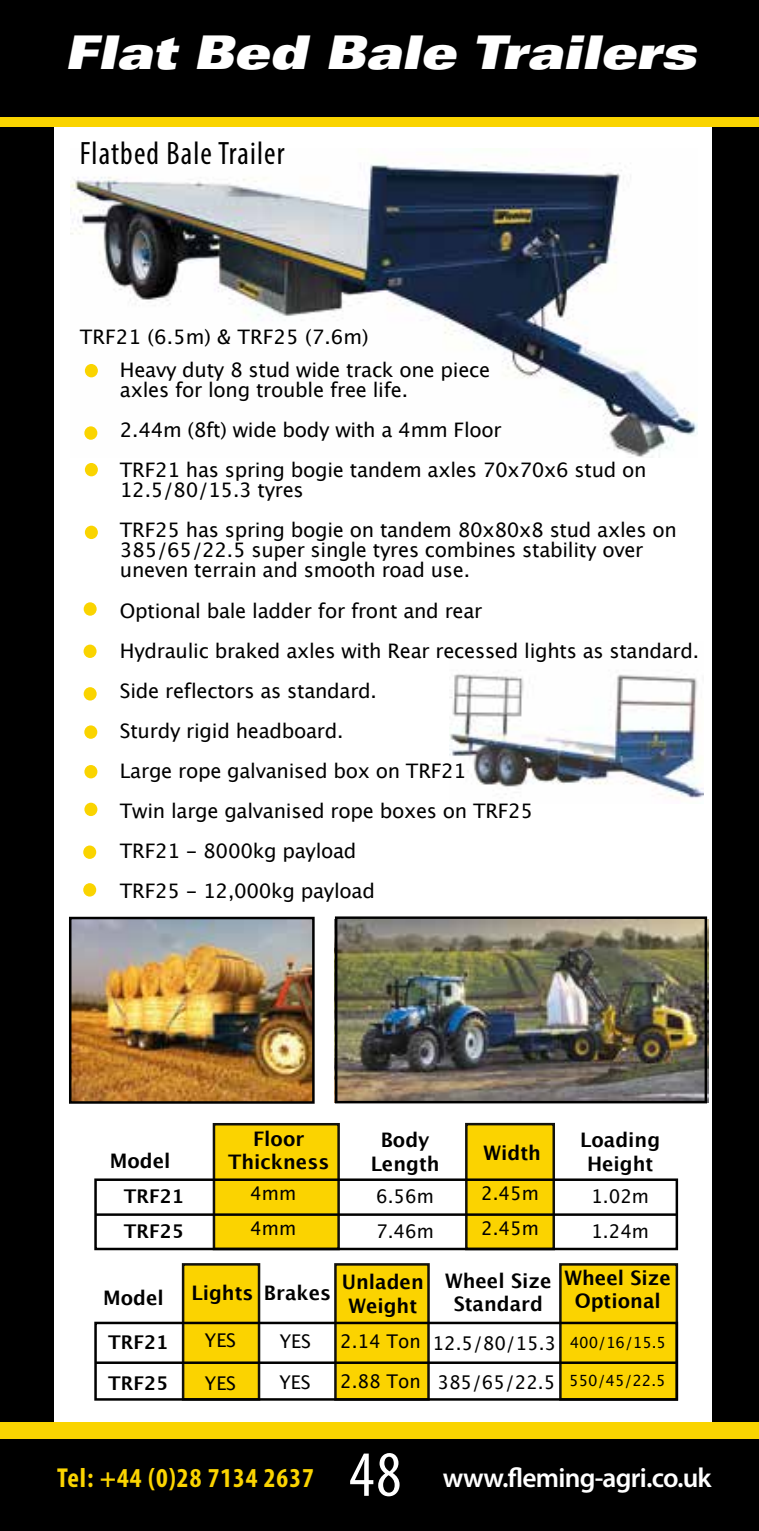
<style>
.page{position:relative;width:759px;height:1531px;background:#fff}
.page>*{position:absolute;margin:0;border:0;box-sizing:border-box;transform-origin:0 0}
.t1{font:condensed 65px "Myriad Pro";color:#fff}
.t2{font:46.5px "Univers LT Std X Black Ex Obl";color:#fff;scale:.9 1}
.t3{font:condensed 32.5px "Myriad Pro";letter-spacing:.035em;color:#000}
.t4{font:600 27.5px "Myriad Pro";letter-spacing:-.03em;color:#fff}
.t5{font:700 condensed 27.5px "Myriad Pro";letter-spacing:.035em;color:#fbd401}
.t6{font:20px/40px "Lucida Grande";letter-spacing:-.015em;color:#000}
.t7{font:700 20px/23.2px "Lucida Grande";color:#000;text-align:center}
.t8{font:19px/34.5px "Lucida Grande";color:#000}
.t9{font:700 19px/34.5px "Lucida Grande";color:#000}
.t10{font:15.5px "Lucida Grande";color:#000}
.s1{font-size:15.5px}
</style>
<div class="page">
<div style="left:0;top:0;width:758px;height:1531px;background:#000"></div>
<div style="left:55px;top:125px;width:656px;height:1299px;background:#fff"></div>
<div style="left:0;top:1422px;width:758px;height:16px;background:#fad400"></div>
<img style="left:70px;top:163px;width:627px;height:294px">
<img style="left:72px;top:920px;width:239px;height:181px">
<img style="left:334px;top:919px;width:374px;height:183px">
<div style="left:85px;top:364px;width:13px;height:13px;background:#fad400;border-radius:50%"></div>
<div style="left:84px;top:426px;width:13px;height:14px;background:#fad400;border-radius:50%"></div>
<div style="left:85px;top:463px;width:13px;height:13px;background:#fad400;border-radius:50%"></div>
<div style="left:84px;top:602px;width:13px;height:14px;background:#fad400;border-radius:50%"></div>
<div style="left:83px;top:644px;width:13px;height:14px;background:#fad400;border-radius:50%"></div>
<div style="left:84px;top:687px;width:13px;height:13px;background:#fad400;border-radius:50%"></div>
<div style="left:84px;top:725px;width:13px;height:14px;background:#fad400;border-radius:50%"></div>
<div style="left:84px;top:765px;width:13px;height:13px;background:#fad400;border-radius:50%"></div>
<div style="left:85px;top:526px;width:13px;height:13px;background:#fad400;border-radius:50%"></div>
<img style="left:449px;top:670px;width:254px;height:128px">
<div style="left:183px;top:1264px;width:76px;height:135px;background:#fbd300"></div>
<div style="left:182px;top:1263px;width:78px;height:137px;border:2px solid #13120d"></div>
<div style="left:560px;top:1264px;width:116px;height:135px;background:#fbd300"></div>
<div style="left:559px;top:1263px;width:118px;height:137px;border:2px solid #13120d"></div>
<div style="left:335px;top:1264px;width:93px;height:135px;background:#fbd300"></div>
<div style="left:334px;top:1263px;width:95px;height:137px;border:2px solid #13120d"></div>
<div style="left:214px;top:1124px;width:124px;height:125px;background:#fbd300"></div>
<div style="left:213px;top:1123px;width:127px;height:127px;border:2px solid #13120d"></div>
<div style="left:466px;top:1124px;width:87px;height:125px;background:#fbd300"></div>
<div style="left:465px;top:1123px;width:89px;height:127px;border:2px solid #13120d"></div>
<div style="left:94px;top:1178px;width:583px;height:72px;border:2px solid #000"></div>
<hr style="left:95px;top:1213px;width:581px;height:3px;background:#000">
<div style="left:84px;top:803px;width:13px;height:13px;background:#fad400;border-radius:50%"></div>
<div style="left:94px;top:1321px;width:583px;height:79px;border:2px solid #000"></div>
<hr style="left:95px;top:1361px;width:581px;height:3px;background:#000">
<div style="left:335px;top:916px;width:371px;height:187px;border:2px solid #000"></div>
<div style="left:69px;top:917px;width:245px;height:187px;border:2px solid #000"></div>
<div style="left:83px;top:845px;width:13px;height:14px;background:#fad400;border-radius:50%"></div>
<div style="left:83px;top:883px;width:13px;height:13px;background:#fad400;border-radius:50%"></div>
<div style="left:0;top:118px;width:758px;height:9px;background:#fad400"></div>
<h2 class="t2" style="left:65px;top:24px;width:703px">Flat Bed Bale Trailers</h2>
<h3 class="t3" style="left:80px;top:134px;width:206px">Flatbed Bale Trailer</h3>
<p class="t6" style="left:120px;top:320px;width:372px;line-height:33px;text-indent:-40px">TRF21 (6.5m) &amp; TRF25 (7.6m)<br>Heavy duty 8 stud wide track one piece</p>
<p class="t6" style="left:120px;top:370px;width:528px">axles for long trouble free life.<br>2.44m (8ft) wide body with a 4mm Floor<br>TRF21 has spring bogie tandem axles 70x70x6 stud on</p>
<p class="t6" style="left:120px;top:470px;width:558px">12.5/80/15.3 tyres<br>TRF25 has spring bogie on tandem 80x80x8 stud axles on</p>
<p class="t6" style="left:120px;top:540px;width:525px;line-height:20px">385/65/22.5 super single tyres combines stability over uneven terrain and smooth road use.</p>
<p class="t6" style="left:120px;top:590px;width:580px">Optional bale ladder for front and rear<br>Hydraulic braked axles with Rear recessed lights as standard.<br>Side reflectors as standard.<br>Sturdy rigid headboard.<br>Large rope galvanised box on TRF21<br>Twin large galvanised rope boxes on TRF25<br>TRF21 - 8000kg payload<br>TRF25 - 12,000kg payload</p>
<p class="t7" style="left:110px;top:1149px;width:62px">Model</p>
<p class="t7" style="left:228px;top:1126px;width:103px">Floor<br>Thickness</p>
<p class="t7" style="left:580px;top:1128px;width:81px">Loading<br>Height</p>
<p class="t7" style="left:370px;top:1128px;width:70px">Body<br>Length</p>
<p class="t7" style="left:483px;top:1140px;width:59px">Width</p>
<p class="t9" style="left:124px;top:1179px;width:62px">TRF21<br>TRF25</p>
<p class="t8" style="left:250px;top:1175px;width:47px">4mm<br>4mm</p>
<p class="t8" style="left:376px;top:1179px;width:59px">6.56m<br>7.46m</p>
<p class="t8" style="left:481px;top:1175px;width:59px">2.45m<br>2.45m</p>
<p class="t8" style="left:591px;top:1179px;width:59px">1.02m<br>1.24m</p>
<p class="t7" style="left:103px;top:1285px;width:62px">Model</p>
<p class="t9" style="left:108px;top:1321px;width:62px;line-height:41px">TRF21<br>TRF25</p>
<p class="t7" style="left:191px;top:1281px;width:64px">Lights</p>
<p class="t7" style="left:342px;top:1270px;width:83px">Unladen<br>Weight</p>
<p class="t7" style="left:445px;top:1268px;width:108px">Wheel Size<br>Standard</p>
<p class="t7" style="left:564px;top:1265px;width:108px">Wheel Size<br>Optional</p>
<p class="t7" style="left:264px;top:1280px;width:69px">Brakes</p>
<p class="t8" style="left:205px;top:1322px;width:33px">YES</p>
<p class="t8" style="left:205px;top:1366px;width:33px">YES</p>
<p class="t8" style="left:279px;top:1320px;width:33px;line-height:41px">YES<br>YES</p>
<p class="t8" style="left:340px;top:1320px;width:216px;line-height:40.8px">2.14 Ton<br>2.88 Ton 385/65/22.5</p>
<p class="t8" style="left:432px;top:1325px;width:235px">12.5/80/15.3 <span class="s1">400/16/15.5</span></p>
<p class="t10" style="left:569px;top:1371px;width:98px">550/45/22.5</p>
<h3 class="t5" style="left:57px;top:1460px;width:258px">Tel: +44 (0)28 7134 2637</h3>
<h1 class="t1" style="left:349px;top:1435px;width:54px">48</h1>
<h3 class="t4" style="left:442px;top:1460px;width:270px">www.fleming-agri.co.uk</h3>
</div>
